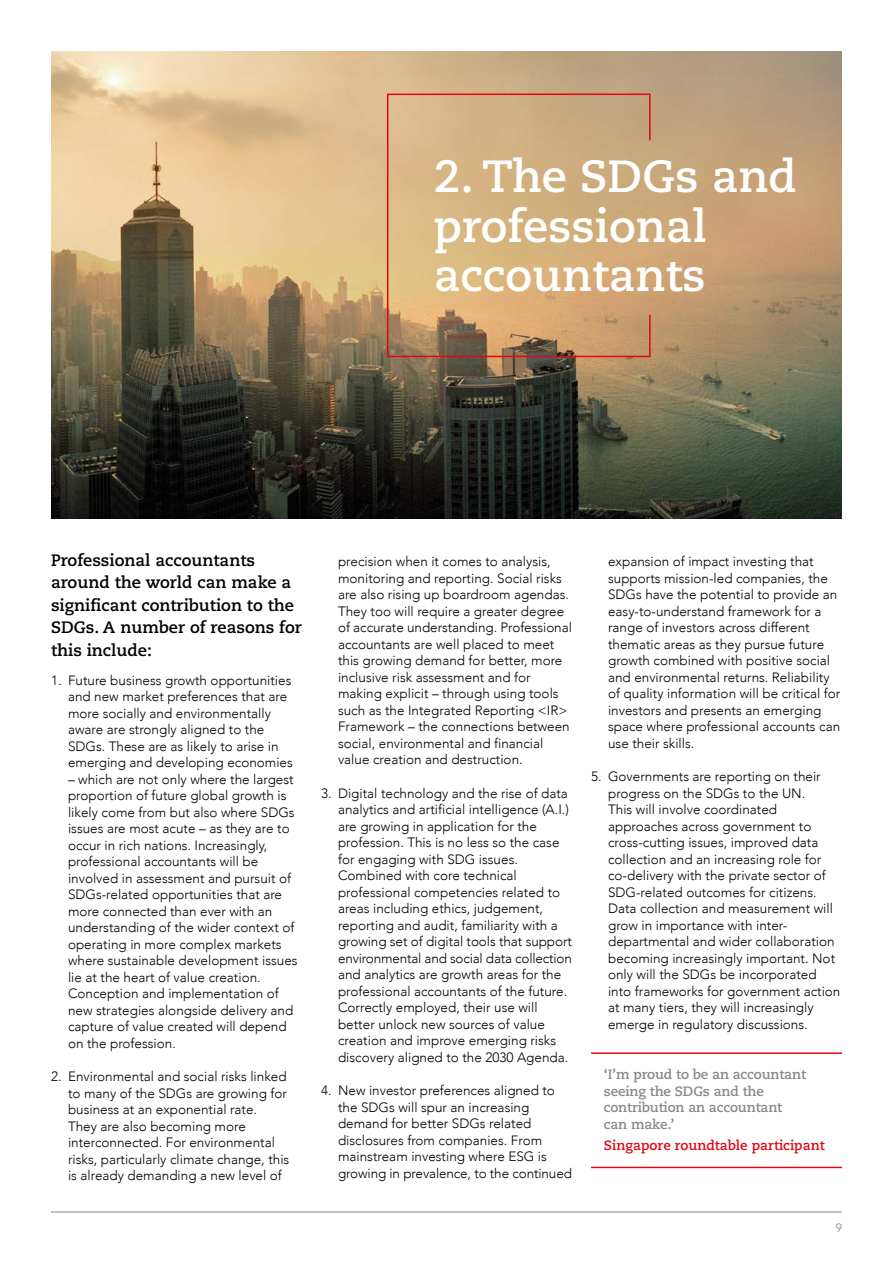
<style>
.page{position:relative;width:893px;height:1263px;background:#fff}
.page>*{position:absolute;margin:0;border:0;box-sizing:border-box;transform-origin:0 0}
.t1{font:700 45px/49.5px "Caecilia";color:#fff}
.t2{font:700 16.5px/22.5px "Caecilia";color:#000}
.t3{font:300 13.5px/16.5px "Avenir";color:#000}
.t4{font:700 13.5px/16.5px "Caecilia";letter-spacing:-.01em;color:#858a8d}
.t5{font:700 13.5px "Caecilia";color:#e30613}
.t6{font:300 12px "Avenir";color:#858a8d}
</style>
<div class="page">
<hr style="left:51px;top:1212px;width:791px;height:1px;background:#858a8d">
<hr style="left:591px;top:1052px;width:251px;height:2px;background:#e30613">
<hr style="left:591px;top:1167px;width:251px;height:1px;background:#e30613">
<img style="left:51px;top:51px;width:791px;height:468px">
<svg style="left:386px;top:93px;width:265px;height:265px;background:#cfa879"></svg>
<h1 class="t1" style="left:434px;top:152px;width:365px">2. The SDGs and professional accountants</h1>
<p class="t2" style="left:51px;top:549px;width:252px">Professional accountants around the world can make a significant contribution to the<br>SDGs. A number of reasons for this include:</p>
<p class="t3" style="left:68px;top:672px;width:226px;text-indent:-17px">1. Future business growth opportunities and new market preferences that are more socially and environmentally aware are strongly aligned to the SDGs. These are as likely to arise in emerging and developing economies</p>
<p class="t3" style="left:68px;top:771px;width:231px">– which are not only where the largest proportion of future global growth is likely come from but also where SDGs issues are most acute – as they are to occur in rich nations. Increasingly, professional accountants will be involved in assessment and pursuit of SDGs-related opportunities that are more connected than ever with an understanding of the wider context of operating in more complex markets where sustainable development issues lie at the heart of value creation.<br>Conception and implementation of new strategies alongside delivery and capture of value created will depend on the profession.</p>
<p class="t3" style="left:68px;top:1068px;width:223px;text-indent:-17px">2. Environmental and social risks linked to many of the SDGs are growing for business at an exponential rate.<br>They are also becoming more interconnected. For environmental risks, particularly climate change, this is already demanding a new level of</p>
<p class="t3" style="left:338px;top:553px;width:235px">precision when it comes to analysis, monitoring and reporting. Social risks are also rising up boardroom agendas.<br>They too will require a greater degree of accurate understanding. Professional accountants are well placed to meet this growing demand for better, more inclusive risk assessment and for making explicit – through using tools such as the Integrated Reporting &lt;IR&gt; Framework – the connections between social, environmental and financial value creation and destruction.</p>
<p class="t3" style="left:338px;top:785px;width:235px;text-indent:-17px">3. Digital technology and the rise of data analytics and artificial intelligence (A.I.) are growing in application for the profession. This is no less so the case for engaging with SDG issues.<br>Combined with core technical professional competencies related to areas including ethics, judgement, reporting and audit, familiarity with a growing set of digital tools that support environmental and social data collection and analytics are growth areas for the professional accountants of the future.<br>Correctly employed, their use will better unlock new sources of value creation and improve emerging risks discovery aligned to the 2030 Agenda.</p>
<p class="t3" style="left:338px;top:1082px;width:235px;text-indent:-17px">4. New investor preferences aligned to the SDGs will spur an increasing demand for better SDGs related disclosures from companies. From mainstream investing where ESG is growing in prevalence, to the continued</p>
<p class="t3" style="left:608px;top:553px;width:234px">expansion of impact investing that supports mission-led companies, the SDGs have the potential to provide an easy-to-understand framework for a range of investors across different thematic areas as they pursue future growth combined with positive social and environmental returns. Reliability of quality information will be critical for investors and presents an emerging space where professional accounts can use their skills.</p>
<p class="t3" style="left:608px;top:768px;width:234px;text-indent:-17px">5. Governments are reporting on their progress on the SDGs to the UN.<br>This will involve coordinated approaches across government to cross-cutting issues, improved data collection and an increasing role for co-delivery with the private sector of SDG-related outcomes for citizens.<br>Data collection and measurement will grow in importance with inter&shy;departmental and wider collaboration becoming increasingly important. Not only will the SDGs be incorporated into frameworks for government action at many tiers, they will increasingly emerge in regulatory discussions.</p>
<p class="t4" style="left:604px;top:1066px;width:204px">‘I’m proud to be an accountant seeing the SDGs and the contribution an accountant can make.’</p>
<p class="t5" style="left:604px;top:1137px;width:222px">Singapore roundtable participant</p>
<p class="t6" style="left:836px;top:1221px;width:8px">9</p>
</div>
